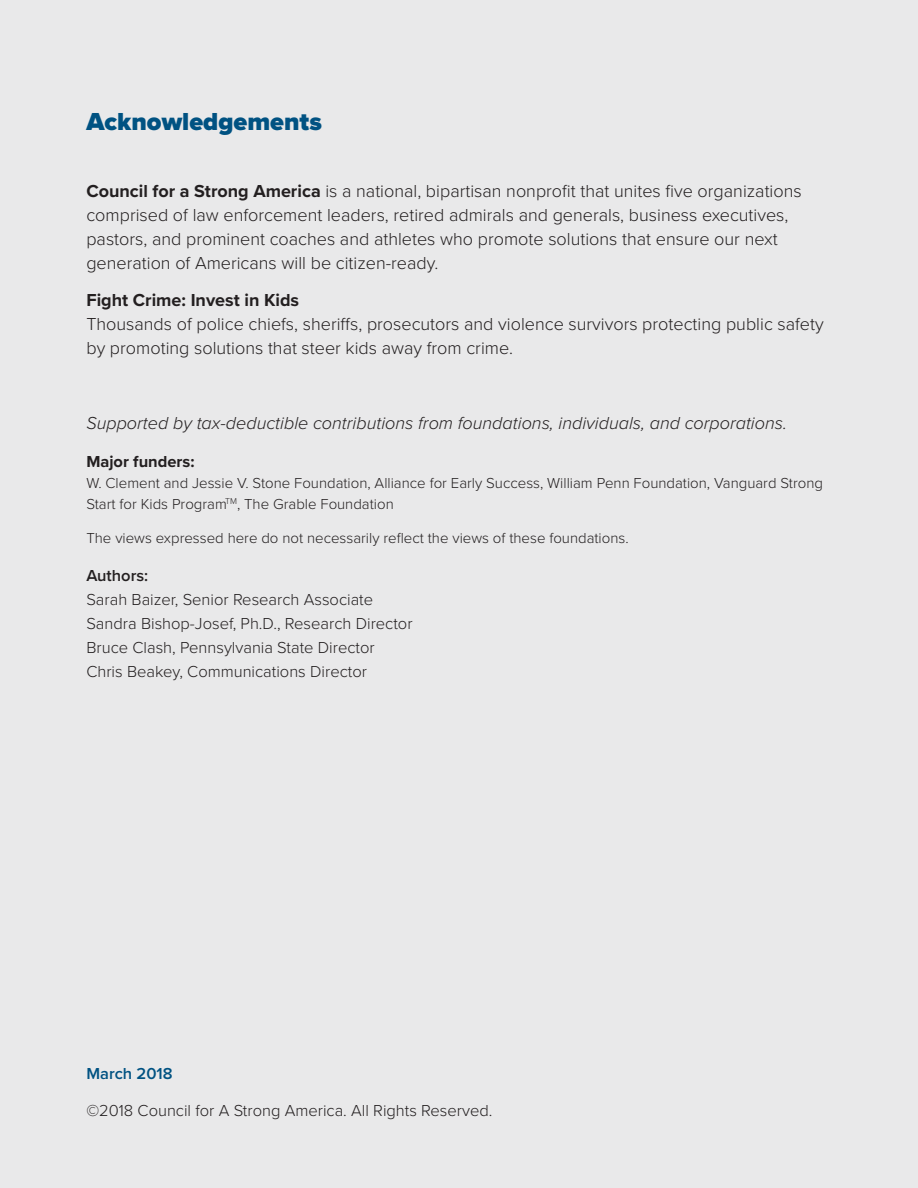
<style>
.page{position:relative;width:918px;height:1188px;background:#e9e9ea}
.page>*{position:absolute;margin:0;border:0;box-sizing:border-box;transform-origin:0 0}
.t1{font:900 25.5px "Proxima Nova";color:#005282}
.t2{font:300 18px/24px "Proxima Nova";color:#231f20}
.t3{font:italic 300 18px "Proxima Nova";color:#231f20}
.t4{font:700 18px "Proxima Nova";color:#231f20}
.t5{font:300 16.5px/24px "Proxima Nova";color:#231f20}
.t6{font:700 16.5px "Proxima Nova";color:#231f20}
.t7{font:600 16.5px "Proxima Nova";color:#005282}
.t8{font:600 16.5px "Proxima Nova";color:#231f20}
.t9{font:300 15px/21px "Proxima Nova";color:#231f20}
.s1{font-weight:700}
</style>
<div class="page">
<h1 class="t1" style="left:86px;top:111px;width:237px">Acknowledgements</h1>
<p class="t2" style="left:86px;top:180px;width:717px"><span class="s1">Council for a Strong America</span> is a national, bipartisan nonprofit that unites five organizations comprised of law enforcement leaders, retired admirals and generals, business executives, pastors, and prominent coaches and athletes who promote solutions that ensure our next generation of Americans will be citizen-ready.</p>
<p class="t4" style="left:86px;top:292px;width:214px">Fight Crime: Invest in Kids</p>
<p class="t2" style="left:86px;top:313px;width:739px">Thousands of police chiefs, sheriffs, prosecutors and violence survivors protecting public safety by promoting solutions that steer kids away from crime.</p>
<p class="t3" style="left:86px;top:416px;width:702px">Supported by tax-deductible contributions from foundations, individuals, and corporations.</p>
<p class="t6" style="left:86px;top:454px;width:110px">Major funders:</p>
<p class="t9" style="left:86px;top:473px;width:738px">W. Clement and Jessie V. Stone Foundation, Alliance for Early Success, William Penn Foundation, Vanguard Strong<br>Start for Kids Program<sup>TM</sup>, The Grable Foundation</p>
<p class="t9" style="left:86px;top:528px;width:544px">The views expressed here do not necessarily reflect the views of these foundations.</p>
<p class="t8" style="left:86px;top:568px;width:63px">Authors:</p>
<p class="t5" style="left:86px;top:588px;width:328px">Sarah Baizer, Senior Research Associate Sandra Bishop-Josef, Ph.D., Research Director Bruce Clash, Pennsylvania State Director Chris Beakey, Communications Director</p>
<p class="t7" style="left:86px;top:1067px;width:88px">March 2018</p>
<p class="t5" style="left:86px;top:1100px;width:407px">©2018 Council for A Strong America. All Rights Reserved.</p>
</div>
